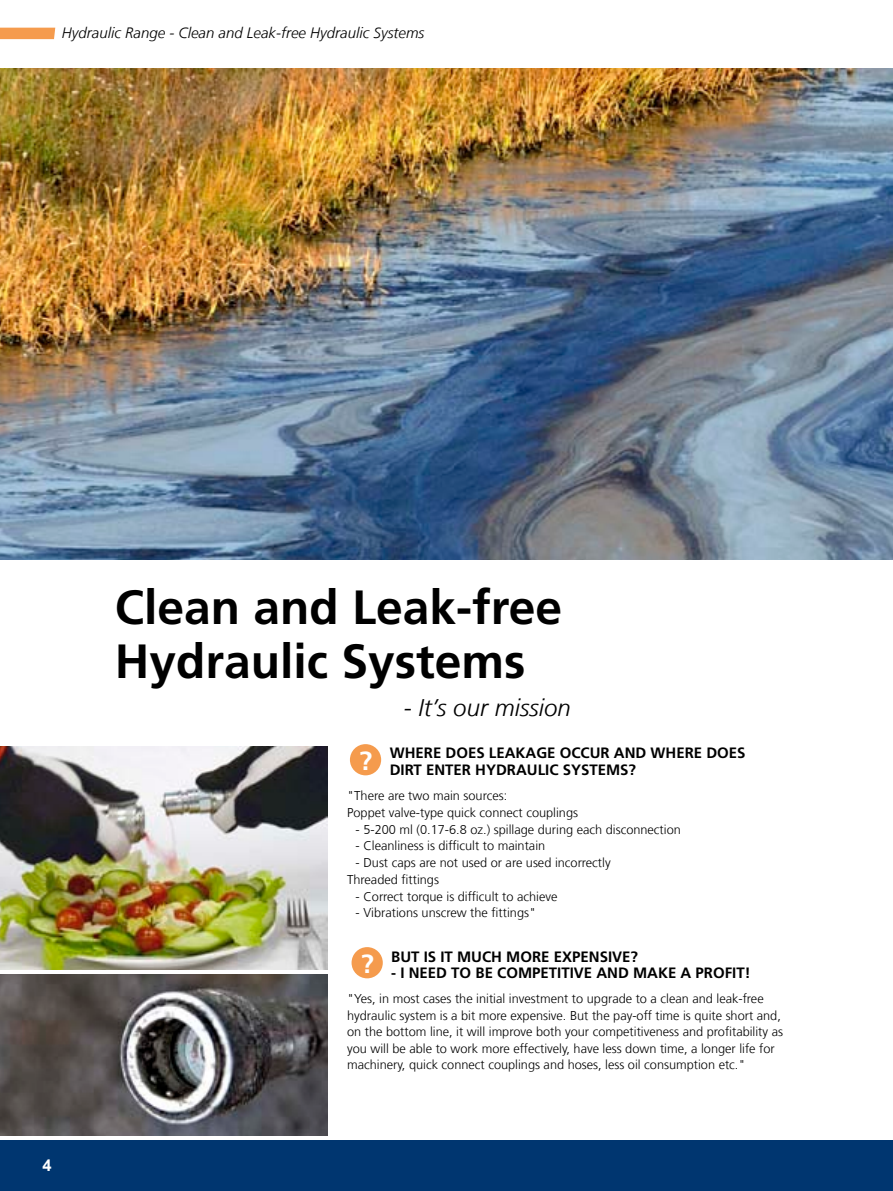
<style>
.page{position:relative;width:893px;height:1191px;background:#fff}
.page>*{position:absolute;margin:0;border:0;box-sizing:border-box;transform-origin:0 0}
.t1{font:700 48px/54px "Frutiger LT Com";color:#000}
.t2{font:700 26.25px "Frutiger LT Com";color:#fff}
.t3{font:italic 300 24px "Frutiger LT Com";color:#000}
.t4{font:700 16.5px "Arial";color:#fff}
.t5{font:700 15px/16.5px "Frutiger LT Com";color:#000}
.t6{font:italic 300 15px "Frutiger LT Com";color:#000}
.t7{font:300 12.75px/16.5px "Frutiger LT Com";color:#000}
</style>
<div class="page">
<div style="left:0;top:1140px;width:893px;height:51px;background:#003670"></div>
<svg style="left:0;top:28px;width:55px;height:11px"></svg>
<img style="left:0;top:69px;width:893px;height:490px">
<img style="left:0;top:746px;width:327px;height:223px">
<img style="left:0;top:974px;width:327px;height:161px">
<div style="left:352px;top:947px;width:31px;height:31px;background:#f59b4d;border-radius:50%"></div>
<div style="left:350px;top:744px;width:31px;height:31px;background:#f59b4d;border-radius:50%"></div>
<p class="t6" style="left:62px;top:24px;width:364px">Hydraulic Range - Clean and Leak-free Hydraulic Systems</p>
<p class="t4" style="left:43px;top:1154px;width:11px">4</p>
<h1 class="t1" style="left:115px;top:580px;width:449px">CLEAN AND LEAK-FREE<br>HYDRAULIC SYSTEMS</h1>
<h3 class="t3" style="left:404px;top:693px;width:168px">- It’s our mission</h3>
<p class="t5" style="left:390px;top:745px;width:127px">WH ERE DOES LEAKAG</p>
<p class="t5" style="left:390px;top:745px;width:357px;text-indent:158px">E OCCUR AND WH ERE DOES<br>DIRT ENTER HYDRAULIC SYSTEM S?</p>
<p class="t7" style="left:347px;top:787px;width:232px;line-height:17.2px">"There are two main sources:<br>Poppet valve-type quick connect couplings</p>
<p class="t7" style="left:356px;top:821px;width:327px">- 5-200 ml (0.17-6.8 oz.) spillage during each disconnection</p>
<p class="t7" style="left:356px;top:837px;width:191px">- Cleanliness is difficult to maintain</p>
<p class="t7" style="left:347px;top:853px;width:265px;line-height:17.2px;text-indent:9px">- Dust caps are not used or are used incorrectly<br>Threaded fittings</p>
<p class="t7" style="left:356px;top:888px;width:203px">- Correct torque is difficult to achieve</p>
<p class="t7" style="left:356px;top:904px;width:182px">- Vibrations unscrew the fittings"</p>
<h2 class="t2" style="left:359px;top:745px;width:15px">?</h2>
<p class="t5" style="left:391px;top:948px;width:248px">BUT IS IT M UCH MORE EXPENSIVE?</p>
<p class="t5" style="left:391px;top:964px;width:128px">- I NEED TO BE COMP</p>
<p class="t5" style="left:540px;top:964px;width:212px">ETITIVE AND MAKE A PROFIT !</p>
<p class="t7" style="left:347px;top:990px;width:437px">"Yes, in most cases the initial investment to upgrade to a clean and leak-free hydraulic system is a bit more expensive. But the pay-off time is quite short and, on the bottom line, it will improve both your competitiveness and profitability as you will be able to work more effectively, have less down time, a longer life for machinery, quick connect couplings and hoses, less oil consumption etc."</p>
<h2 class="t2" style="left:361px;top:948px;width:15px">?</h2>
</div>
